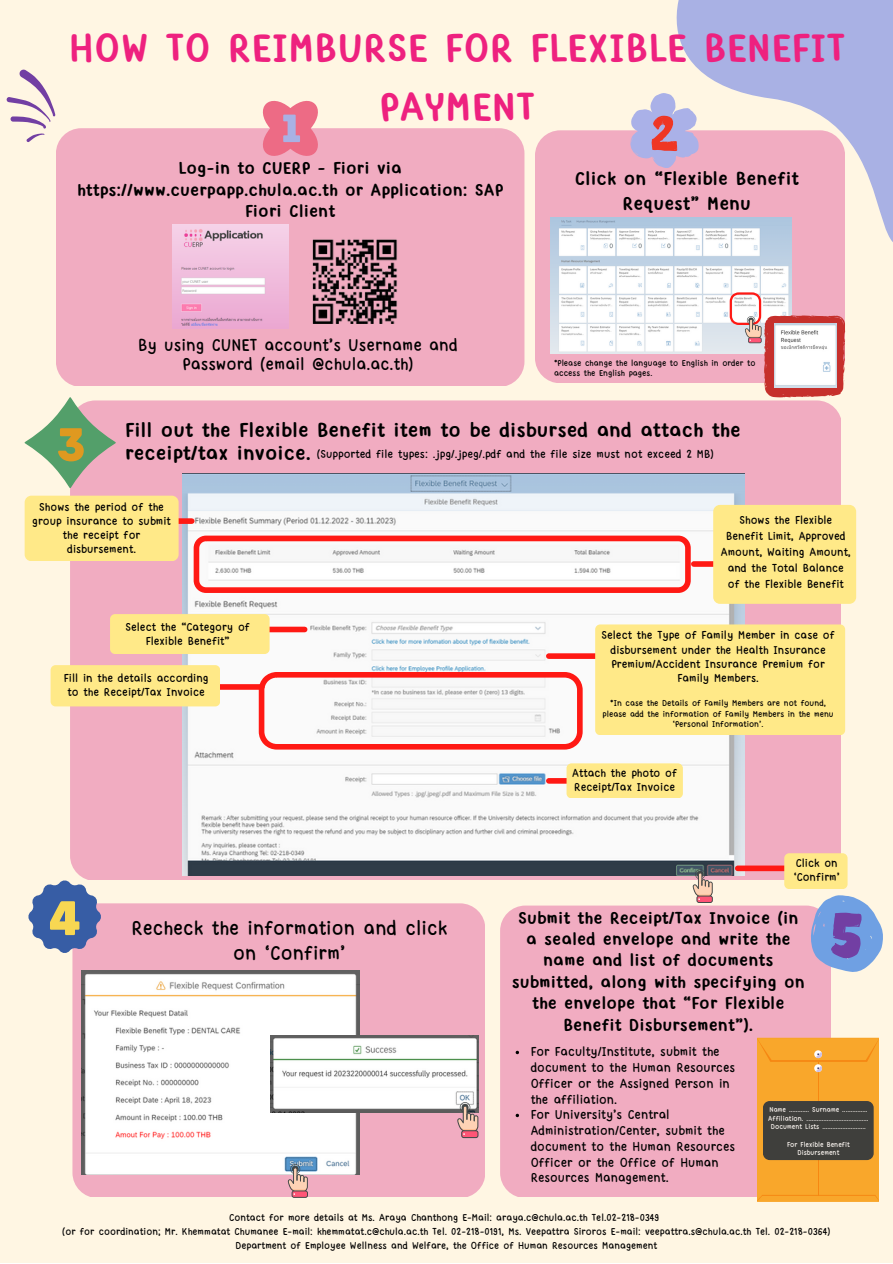
<style>
.page{position:relative;width:893px;height:1264px;background:#fff}
.page>*{position:absolute;margin:0;border:0;box-sizing:border-box;transform-origin:0 0}
.t1{font:700 42px/58.5px "Yvesyvesdrawing";color:#ee217f;text-align:center}
.t2{font:700 21px "Yvesyvesdrawing";color:#000}
.t3{font:21px/24.8px "Yvesyvesdrawing";color:#000;text-align:center}
.t4{font:700 19.5px/24.8px "Yvesyvesdrawing";color:#000;text-align:center}
.t5{font:700 18px/21.3px "Yvesyvesdrawing";color:#000;text-align:center}
.t6{font:18px/19px "Yvesyvesdrawing";color:#000;text-align:center}
.t7{font:13.5px/15.8px "Yvesyvesdrawing";color:#000}
.t8{font:12px/14px "Yvesyvesdrawing";color:#000;text-align:center}
.t9{font:10.5px/14px "Yvesyvesdrawing";color:#000;text-align:center}
.t10{font:9px/10.5px "Yvesyvesdrawing";color:#000;text-align:center}
.t11{font:7.5px/8.7px "Yvesyvesdrawing";color:#fff9f4;text-align:center}
.s1{font-weight:700;font-size:21px}
</style>
<div class="page">
<div style="left:0;top:0;width:892px;height:1262px;background:#fff6e3"></div>
<div style="left:56px;top:128px;width:468px;height:258px;background:#f1acc1;border-radius:25px"></div>
<div style="left:535px;top:130px;width:309px;height:253px;background:#f1acc1;border-radius:25px"></div>
<div style="left:70px;top:400px;width:771px;height:480px;background:#f1acc1;border-radius:25px"></div>
<img style="left:182px;top:474px;width:563px;height:401px">
<div style="left:72px;top:903px;width:413px;height:294px;background:#f1acc1;border-radius:25px"></div>
<div style="left:500px;top:905px;width:330px;height:291px;background:#f1acc1;border-radius:25px"></div>
<svg style="left:7px;top:70px;width:49px;height:72px"></svg>
<svg style="left:625px;top:0;width:267px;height:292px"></svg>
<svg style="left:811px;top:895px;width:72px;height:77px"></svg>
<svg style="left:629px;top:93px;width:70px;height:75px"></svg>
<svg style="left:28px;top:879px;width:74px;height:74px"></svg>
<svg style="left:253px;top:100px;width:75px;height:56px"></svg>
<img style="left:312px;top:239px;width:86px;height:84px">
<img style="left:173px;top:224px;width:115px;height:105px">
<div style="left:173px;top:518px;width:19px;height:6px;background:#ff1914"></div>
<div style="left:25px;top:495px;width:154px;height:66px;background:#ffe988;border-radius:7px"></div>
<svg style="left:25px;top:397px;width:91px;height:91px"></svg>
<div style="left:693px;top:561px;width:51px;height:6px;background:#ff1914"></div>
<div style="left:713px;top:505px;width:143px;height:99px;background:#ffe988;border-radius:7px"></div>
<svg style="left:194px;top:535px;width:496px;height:58px;background:#f7c7c6"></svg>
<div style="left:548px;top:778px;width:51px;height:5px;background:#ff1914"></div>
<div style="left:566px;top:763px;width:116px;height:35px;background:#ffe988;border-radius:5px"></div>
<div style="left:737px;top:865px;width:80px;height:6px;background:#ff1914"></div>
<div style="left:784px;top:853px;width:63px;height:36px;background:#ffe988;border-radius:5px"></div>
<div style="left:254px;top:626px;width:51px;height:6px;background:#ff1914"></div>
<div style="left:110px;top:614px;width:159px;height:40px;background:#ffe988;border-radius:5px"></div>
<div style="left:548px;top:653px;width:51px;height:6px;background:#ff1914"></div>
<div style="left:595px;top:624px;width:250px;height:111px;background:#ffe988;border-radius:5px"></div>
<svg style="left:259px;top:672px;width:323px;height:77px;background:#f6d1d0"></svg>
<div style="left:211px;top:684px;width:51px;height:5px;background:#ff1914"></div>
<div style="left:51px;top:665px;width:169px;height:41px;background:#ffe988;border-radius:5px"></div>
<div style="left:757px;top:1037px;width:121px;height:164px;background:#f9a72b"></div>
<div style="left:762px;top:1100px;width:111px;height:60px;background:#3f3f3c;border-radius:7px"></div>
<svg style="left:692px;top:869px;width:20px;height:34px"></svg>
<img style="left:550px;top:218px;width:241px;height:136px">
<svg style="left:729px;top:292px;width:116px;height:105px"></svg>
<img style="left:774px;top:323px;width:62px;height:64px">
<img style="left:82px;top:970px;width:277px;height:204px">
<svg style="left:288px;top:1164px;width:20px;height:33px"></svg>
<img style="left:271px;top:1035px;width:207px;height:77px">
<svg style="left:457px;top:1102px;width:21px;height:36px"></svg>
<svg style="left:515px;top:1050px;width:4px;height:4px"></svg>
<svg style="left:515px;top:1113px;width:4px;height:4px"></svg>
<h1 class="t1" style="left:69px;top:23px;width:778px">HOW TO REIMBURSE FOR FLEXIBLE BENEFIT<br>PAYMENT</h1>
<h3 class="t5" style="left:77px;top:159px;width:428px">Log-in to CUERP – Fiori via https://www.cuerpapp.chula.ac.th or Application: SAP<br>Fiori Client</h3>
<h3 class="t6" style="left:138px;top:336px;width:321px">By using CUNET account’s Username and<br>Password (email @chula.ac.th)</h3>
<h3 class="t4" style="left:574px;top:168px;width:226px">Click on “Flexible Benefit<br>Request” Menu</h3>
<p class="t10" style="left:554px;top:358px;width:203px;text-align:left">*Please change the language to English in order to access the English pages.</p>
<h2 class="t2" style="left:125px;top:422px;width:617px">Fill out the Flexible Benefit item to be disbursed and attach the</h2>
<p class="t8" style="left:125px;top:448px;width:590px"><span class="s1">receipt/tax invoice.</span> (Supported file types: .jpg/.jpeg/.pdf and the file size must not exceed 2 MB)</p>
<p class="t8" style="left:32px;top:501px;width:140px">Shows the period of the group insurance to submit the receipt for disbursement.</p>
<p class="t8" style="left:720px;top:513px;width:132px;line-height:16px">Shows the Flexible<br>Benefit Limit, Approved<br>Amount, Waiting Amount, and the Total Balance of the Flexible Benefit</p>
<p class="t8" style="left:125px;top:621px;width:126px">Select the “Category of<br>Flexible Benefit”</p>
<p class="t8" style="left:601px;top:629px;width:235px">Select the Type of Family Member in case of disbursement under the Health Insurance Premium/Accident Insurance Premium for Family Members.</p>
<p class="t10" style="left:602px;top:698px;width:232px">*In case the Details of Family Members are not found, please add the information of Family Members in the menu ‘Personal Information’.</p>
<p class="t8" style="left:64px;top:671px;width:146px">Fill in the details according to the Receipt/Tax Invoice</p>
<p class="t8" style="left:572px;top:767px;width:106px;text-align:left">Attach the photo of<br>Receipt/Tax Invoice</p>
<p class="t8" style="left:793px;top:857px;width:48px;text-align:left">Click on ‘Confirm’</p>
<h2 class="t3" style="left:131px;top:917px;width:317px">Recheck the information and click on ‘Confirm’</h2>
<h3 class="t5" style="left:511px;top:908px;width:295px">Submit the Receipt/Tax Invoice (in a sealed envelope and write the name and list of documents submitted, along with specifying on the envelope that “For Flexible<br>Benefit Disbursement”).</h3>
<p class="t7" style="left:530px;top:1045px;width:206px">For Faculty/Institute, submit the document to the Human Resources<br>Officer or the Assigned Person in the affiliation.<br>For University’s Central<br>Administration/Center, submit the document to the Human Resources<br>Officer or the Office of Human<br>Resources Management.</p>
<p class="t9" style="left:62px;top:1211px;width:769px">Contact for more details at Ms. Araya Chanthong E-Mail: araya.c@chula.ac.th Tel.02-218-0349<br>(or for coordination; Mr. Khemmatat Chumanee E-mail: khemmatat.c@chula.ac.th Tel. 02-218-0191, Ms. Veepattra Siroros E-mail: veepattra.s@chula.ac.th Tel. 02-218-0364)<br>Department of Employee Wellness and Welfare, the Office of Human Resources Management</p>
<p class="t11" style="left:768px;top:1105px;width:102px">Name ............ Surname ...............<br>Affiliation. .....................................<br>Document Lists ..........................</p>
<p class="t11" style="left:787px;top:1140px;width:64px">For Flexible Benefit<br>Disbursement</p>
</div>
